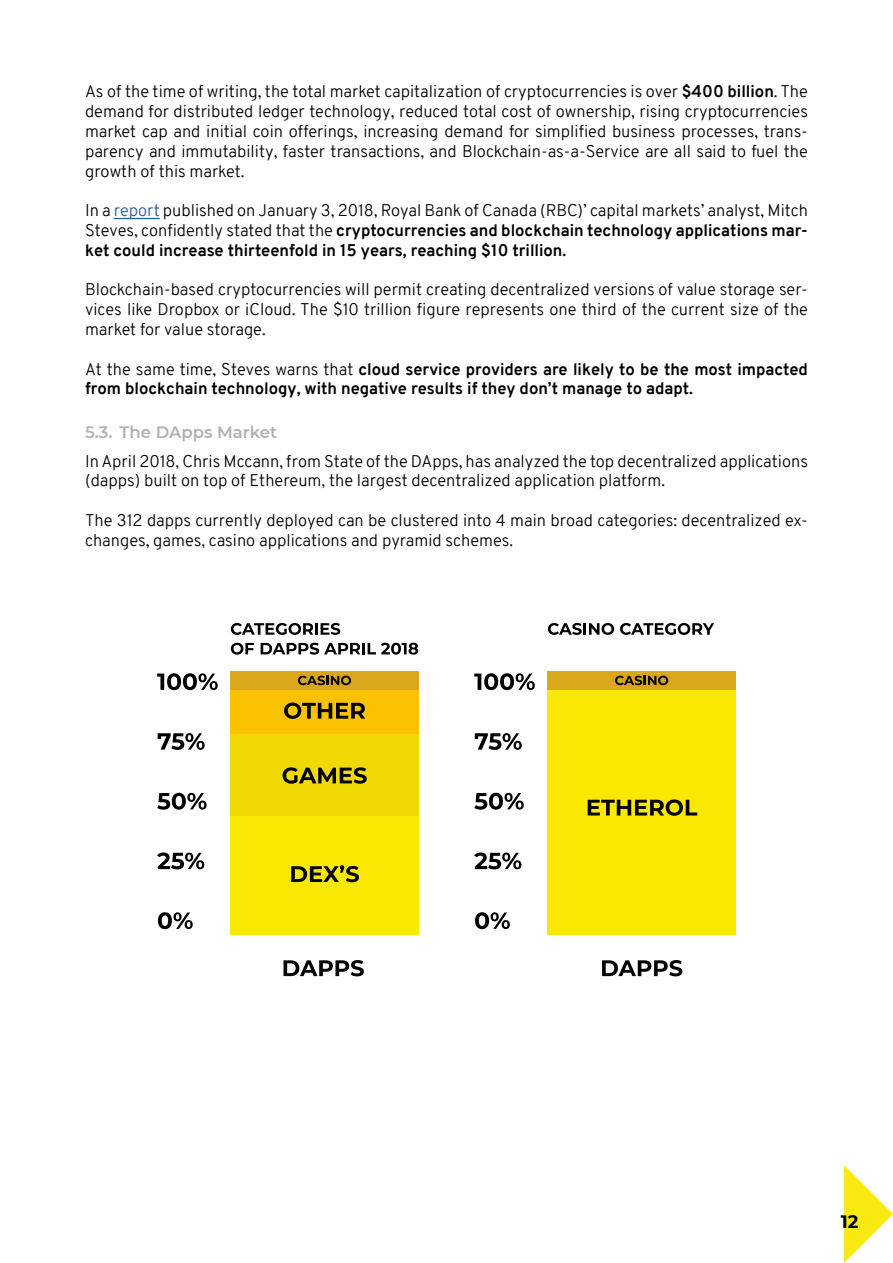
<style>
.page{position:relative;width:893px;height:1263px;background:#fff}
.page>*{position:absolute;margin:0;border:0;box-sizing:border-box;transform-origin:0 0}
.t1{font:700 18px "Montserrat";color:#000}
.t2{font:300 16.5px/19.8px "Overpass";color:#000;text-align:justify}
.t3{font:700 16.5px/19.8px "Overpass";color:#000;text-align:justify}
.t4{font:600 16.5px "Montserrat";color:#b1b1b1}
.s1{font-weight:700}
.s2{font-weight:300}
.s3{font-weight:300;color:#275b9b}
</style>
<div class="page">
<svg style="left:844px;top:1165px;width:49px;height:98px"></svg>
<hr style="left:114px;top:218px;width:46px;height:1px;background:#275b9b">
<div style="left:230px;top:815px;width:189px;height:120px;background:#fae800"></div>
<div style="left:230px;top:734px;width:189px;height:81px;background:#f0d905"></div>
<div style="left:230px;top:690px;width:189px;height:44px;background:#fac200"></div>
<div style="left:230px;top:671px;width:189px;height:19px;background:#d9a61c"></div>
<svg style="left:157px;top:673px;width:61px;height:17px"></svg>
<svg style="left:158px;top:733px;width:47px;height:17px"></svg>
<svg style="left:157px;top:793px;width:50px;height:17px"></svg>
<svg style="left:157px;top:852px;width:47px;height:17px"></svg>
<svg style="left:158px;top:912px;width:35px;height:17px"></svg>
<svg style="left:231px;top:623px;width:109px;height:12px"></svg>
<svg style="left:231px;top:643px;width:23px;height:12px"></svg>
<svg style="left:261px;top:643px;width:157px;height:12px"></svg>
<svg style="left:298px;top:676px;width:53px;height:9px"></svg>
<svg style="left:284px;top:702px;width:81px;height:17px"></svg>
<svg style="left:283px;top:767px;width:84px;height:17px"></svg>
<svg style="left:291px;top:865px;width:68px;height:17px"></svg>
<svg style="left:283px;top:960px;width:81px;height:16px"></svg>
<svg style="left:602px;top:960px;width:80px;height:16px"></svg>
<div style="left:547px;top:690px;width:189px;height:245px;background:#fae800"></div>
<div style="left:547px;top:671px;width:189px;height:19px;background:#d9a61c"></div>
<svg style="left:474px;top:673px;width:61px;height:17px"></svg>
<svg style="left:475px;top:733px;width:47px;height:17px"></svg>
<svg style="left:474px;top:793px;width:50px;height:17px"></svg>
<svg style="left:474px;top:852px;width:47px;height:17px"></svg>
<svg style="left:475px;top:912px;width:35px;height:17px"></svg>
<svg style="left:548px;top:623px;width:66px;height:12px"></svg>
<svg style="left:620px;top:623px;width:94px;height:12px"></svg>
<svg style="left:615px;top:676px;width:53px;height:9px"></svg>
<svg style="left:588px;top:799px;width:109px;height:17px"></svg>
<p class="t2" style="left:85px;top:82px;width:724px">As of the time of writing, the total market capitalization of cryptocurrencies is over <span class="s1">$400 billion</span>. The demand for distributed ledger technology, reduced total cost of ownership, rising cryptocurrencies market cap and initial coin offerings, increasing demand for simplified business processes, trans&shy;parency and immutability, faster transactions, and Blockchain-as-a-Service are all said to fuel the growth of this market.</p>
<p class="t3" style="left:85px;top:201px;width:724px"><span class="s2">In a</span> <span class="s3">report</span> <span class="s2">published on January 3, 2018, Royal Bank of Canada (RBC)’ capital markets’ analyst, Mitch Steves, confidently stated that the</span> cryptocurrencies and blockchain technology applications mar&shy;ket could increase thirteenfold in 15 years, reaching $10 trillion.</p>
<p class="t2" style="left:85px;top:280px;width:724px">Blockchain-based cryptocurrencies will permit creating decentralized versions of value storage ser&shy;vices like Dropbox or iCloud. The $10 trillion figure represents one third of the current size of the market for value storage.</p>
<p class="t3" style="left:85px;top:359px;width:724px"><span class="s2">At the same time, Steves warns that</span> cloud service providers are likely to be the most impacted from blockchain technology, with negative results if they don’t manage to adapt.</p>
<p class="t4" style="left:85px;top:421px;width:194px">5.3. The DApps Market</p>
<p class="t2" style="left:85px;top:451px;width:724px">In April 2018, Chris Mccann, from State of the DApps, has analyzed the top decentralized applications (dapps) built on top of Ethereum, the largest decentralized application platform.</p>
<p class="t2" style="left:85px;top:510px;width:724px">The 312 dapps currently deployed can be clustered into 4 main broad categories: decentralized ex&shy;changes, games, casino applications and pyramid schemes.</p>
<p class="t1" style="left:841px;top:1209px;width:19px">12</p>
</div>
